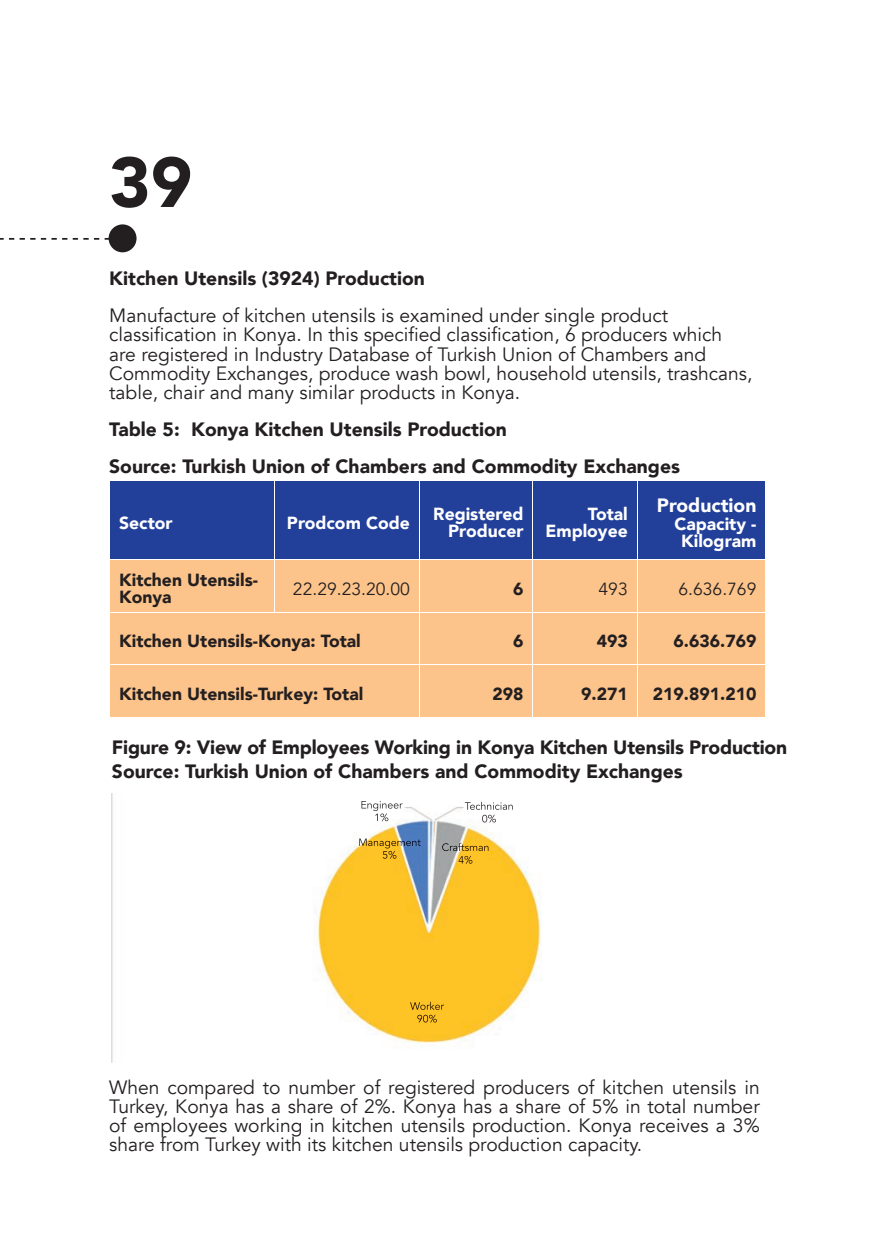
<style>
.page{position:relative;width:869px;height:1241px;background:#fff}
.page>*{position:absolute;margin:0;border:0;box-sizing:border-box;transform-origin:0 0}
.t1{font:900 70px "Avenir";color:#231f20}
.t2{font:19.25px/19.2px "Avenir";color:#231f20}
.t3{font:900 19.25px/36.8px "Avenir";color:#231f20}
.t4{font:900 19.25px "Avenir";color:#fff}
.t5{font:900 17.5px/17.5px "Avenir";color:#231f20}
.t6{font:900 17.5px/17.5px "Avenir";color:#fff;text-align:right}
.t7{font:17.5px "Avenir";color:#231f20}
</style>
<div class="page">
<div style="left:110px;top:481px;width:655px;height:78px;background:#223f99"></div>
<div style="left:110px;top:560px;width:655px;height:156px;background:#fcc38a"></div>
<hr style="left:274px;top:480px;width:1px;height:79px;background:#fff">
<hr style="left:418px;top:480px;width:1px;height:79px;background:#fff">
<hr style="left:532px;top:480px;width:1px;height:79px;background:#fff">
<hr style="left:636px;top:480px;width:1px;height:79px;background:#fff">
<hr style="left:274px;top:560px;width:1px;height:51px;background:#fff">
<hr style="left:418px;top:560px;width:1px;height:51px;background:#fff">
<hr style="left:532px;top:560px;width:1px;height:51px;background:#fff">
<hr style="left:636px;top:560px;width:1px;height:51px;background:#fff">
<hr style="left:109px;top:611px;width:165px;height:1px;background:#fff">
<hr style="left:274px;top:611px;width:145px;height:1px;background:#fff">
<hr style="left:419px;top:611px;width:113px;height:1px;background:#fff">
<hr style="left:418px;top:612px;width:1px;height:52px;background:#fff">
<hr style="left:532px;top:611px;width:105px;height:1px;background:#fff">
<hr style="left:532px;top:612px;width:1px;height:52px;background:#fff">
<hr style="left:637px;top:611px;width:129px;height:1px;background:#fff">
<hr style="left:636px;top:612px;width:1px;height:52px;background:#fff">
<hr style="left:109px;top:664px;width:165px;height:1px;background:#fff">
<hr style="left:274px;top:664px;width:145px;height:1px;background:#fff">
<hr style="left:419px;top:664px;width:113px;height:1px;background:#fff">
<hr style="left:418px;top:665px;width:1px;height:51px;background:#fff">
<hr style="left:532px;top:664px;width:105px;height:1px;background:#fff">
<hr style="left:532px;top:665px;width:1px;height:51px;background:#fff">
<hr style="left:637px;top:664px;width:129px;height:1px;background:#fff">
<hr style="left:636px;top:665px;width:1px;height:51px;background:#fff">
<svg style="left:73px;top:238px;width:26px;height:2px"></svg>
<svg style="left:20px;top:238px;width:47px;height:2px"></svg>
<svg style="left:0;top:238px;width:14px;height:2px"></svg>
<div style="left:108px;top:224px;width:28px;height:28px;background:#231f20;border-radius:50%"></div>
<img style="left:111px;top:793px;width:431px;height:269px">
<img style="left:361px;top:801px;width:41px;height:9px">
<svg style="left:375px;top:813px;width:13px;height:8px"></svg>
<img style="left:464px;top:801px;width:48px;height:8px">
<img style="left:482px;top:814px;width:14px;height:8px">
<img style="left:442px;top:842px;width:46px;height:9px">
<img style="left:458px;top:855px;width:14px;height:8px">
<img style="left:410px;top:1001px;width:34px;height:8px">
<img style="left:417px;top:1014px;width:19px;height:8px">
<img style="left:359px;top:838px;width:61px;height:10px">
<img style="left:382px;top:850px;width:14px;height:8px">
<h1 class="t1" style="left:109px;top:122px;width:84px">39</h1>
<p class="t3" style="left:109px;top:260px;width:317px">Kitchen Utensils (3924) Production</p>
<p class="t2" style="left:109px;top:306px;width:644px">Manufacture of kitchen utensils is examined under single product classification in Konya. In this specified classification, 6 producers which are registered in Industry Database of Turkish Union of Chambers and Commodity Exchanges, produce wash bowl, household utensils, trashcans, table, chair and many similar products in Konya.</p>
<p class="t3" style="left:109px;top:410px;width:572px">Table 5: Konya Kitchen Utensils Production<br>Source: Turkish Union of Chambers and Commodity Exchanges</p>
<p class="t6" style="left:119px;top:513px;width:55px">Sector</p>
<p class="t6" style="left:287px;top:513px;width:124px">Prodcom Code</p>
<p class="t6" style="left:433px;top:504px;width:92px">Registered<br>Producer</p>
<p class="t6" style="left:545px;top:504px;width:84px">Total<br>Employee</p>
<p class="t4" style="left:656px;top:489px;width:101px">Production</p>
<p class="t6" style="left:674px;top:514px;width:84px;text-align:center">Capacity -<br>Kilogram</p>
<p class="t5" style="left:119px;top:570px;width:140px">Kitchen Utensils-<br>Konya</p>
<p class="t7" style="left:293px;top:578px;width:118px">22.29.23.20.00</p>
<p class="t5" style="left:513px;top:579px;width:12px">6</p>
<p class="t7" style="left:598px;top:578px;width:31px">493</p>
<p class="t7" style="left:678px;top:578px;width:79px">6.636.769</p>
<p class="t5" style="left:119px;top:631px;width:243px">Kitchen Utensils-Konya: Total</p>
<p class="t5" style="left:513px;top:631px;width:12px">6</p>
<p class="t5" style="left:596px;top:631px;width:33px">493</p>
<p class="t5" style="left:673px;top:631px;width:84px">6.636.769</p>
<p class="t5" style="left:119px;top:684px;width:246px">Kitchen Utensils-Turkey: Total</p>
<p class="t5" style="left:492px;top:684px;width:33px">298</p>
<p class="t5" style="left:581px;top:684px;width:48px">9.271</p>
<p class="t5" style="left:652px;top:684px;width:105px">219.891.210</p>
<p class="t3" style="left:112px;top:734px;width:676px;line-height:24.5px">Figure 9: View of Employees Working in Konya Kitchen Utensils Production<br>Source: Turkish Union of Chambers and Commodity Exchanges</p>
<p class="t2" style="left:109px;top:1077px;width:651px;text-align:justify">When compared to number of registered producers of kitchen utensils in Turkey, Konya has a share of 2%. Konya has a share of 5% in total number of employees working in kitchen utensils production. Konya receives a 3% share from Turkey with its kitchen utensils production capacity.</p>
</div>
